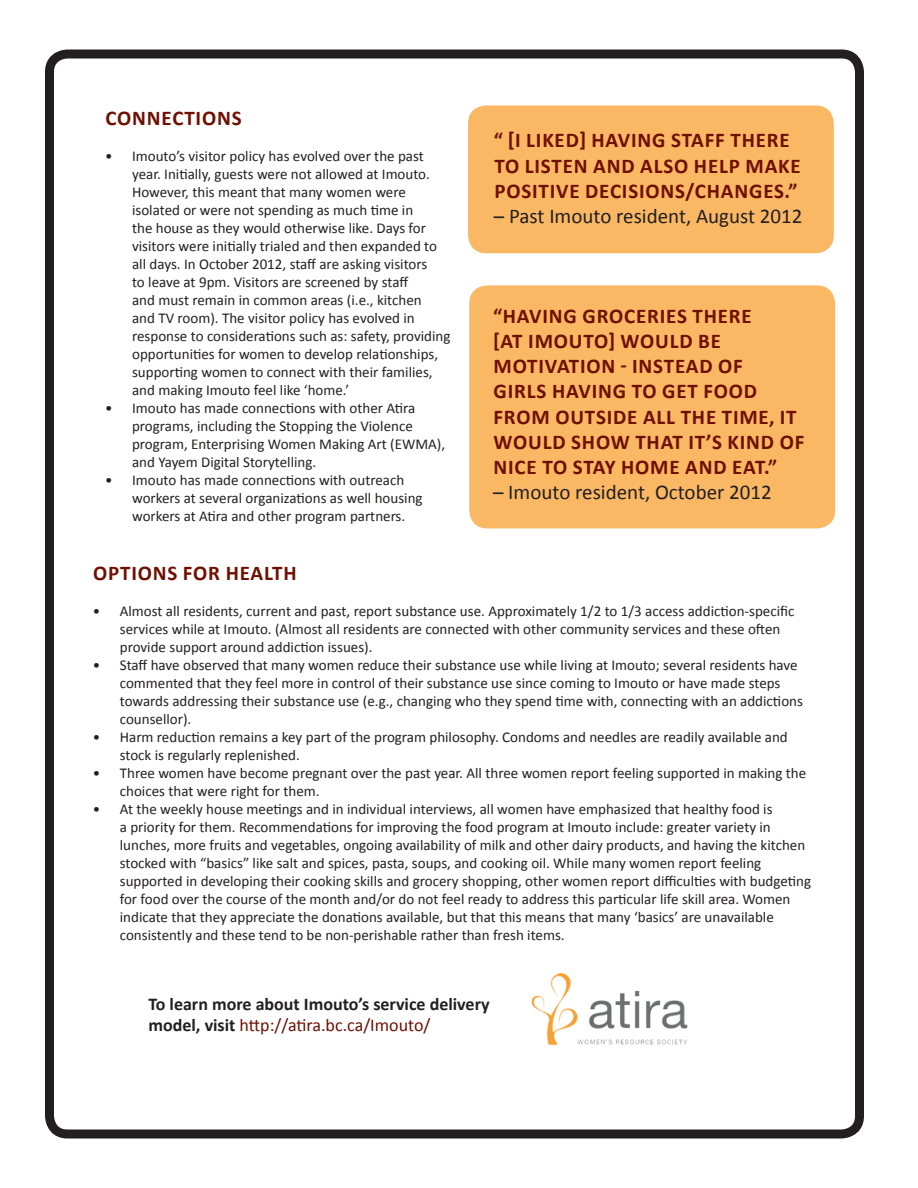
<style>
.page{position:relative;width:918px;height:1188px;background:#fff}
.page>*{position:absolute;margin:0;border:0;box-sizing:border-box;transform-origin:0 0}
.t1{font:700 21px/25.2px "Calibri";letter-spacing:.04em;color:#6f0f00}
.t2{font:21px "Calibri";color:#231f20}
.t3{font:700 18px/21.6px "Calibri";color:#231f20}
.t4{font:15px/18px "Calibri";color:#231f20}
.s1{font-weight:400;color:#6f0f00}
</style>
<div class="page">
<div style="left:45px;top:50px;width:819px;height:1088px;border:9px solid #231f20;border-radius:18px"></div>
<div style="left:468px;top:105px;width:366px;height:148px;background:#fab865;border-radius:18px"></div>
<div style="left:469px;top:285px;width:366px;height:243px;background:#fab865;border-radius:18px"></div>
<img style="left:531px;top:972px;width:157px;height:73px">
<p class="t1" style="left:106px;top:105px;width:138px">CONNECTIONS</p>
<p class="t4" style="left:132px;top:146px;width:320px;text-indent:-27px">• Imouto’s visitor policy has evolved over the past year. Initially, guests were not allowed at Imouto.<br>However, this meant that many women were isolated or were not spending as much time in<br>the house as they would otherwise like. Days for visitors were initially trialed and then expanded to all days. In October 2012, staff are asking visitors<br>to leave at 9pm. Visitors are screened by staff<br>and must remain in common areas (i.e., kitchen<br>and TV room). The visitor policy has evolved in response to considerations such as: safety, providing opportunities for women to develop relationships, supporting women to connect with their families, and making Imouto feel like ‘home.’</p>
<p class="t4" style="left:132px;top:398px;width:315px;text-indent:-27px">• Imouto has made connections with other Atira programs, including the Stopping the Violence program, Enterprising Women Making Art (EWMA), and Yayem Digital Storytelling.</p>
<p class="t4" style="left:132px;top:470px;width:292px;text-indent:-27px">• Imouto has made connections with outreach workers at several organizations as well housing workers at Atira and other program partners.</p>
<p class="t1" style="left:494px;top:127px;width:308px">“ [I LIKED] HAVING STAFF THERE<br>TO LISTEN AND ALSO HELP MAKE<br>POSITIVE DECISIONS/CHANGES.”</p>
<p class="t2" style="left:494px;top:203px;width:310px">– Past Imouto resident, August 2012</p>
<p class="t1" style="left:493px;top:302px;width:313px">“HAVING GROCERIES THERE<br>[AT IMOUTO] WOULD BE<br>MOTIVATION - INSTEAD OF<br>GIRLS HAVING TO GET FOOD<br>FROM OUTSIDE ALL THE TIME, IT<br>WOULD SHOW THAT IT’S KIND OF<br>NICE TO STAY HOME AND EAT.”</p>
<p class="t2" style="left:493px;top:479px;width:280px">– Imouto resident, October 2012</p>
<p class="t1" style="left:93px;top:560px;width:205px">OPTIONS FOR HEALTH</p>
<p class="t4" style="left:120px;top:602px;width:676px;text-indent:-27px">• Almost all residents, current and past, report substance use. Approximately 1/2 to 1/3 access addiction-specific services while at Imouto. (Almost all residents are connected with other community services and these often provide support around addiction issues).</p>
<p class="t4" style="left:120px;top:656px;width:685px;text-indent:-27px">• Staff have observed that many women reduce their substance use while living at Imouto; several residents have commented that they feel more in control of their substance use since coming to Imouto or have made steps towards addressing their substance use (e.g., changing who they spend time with, connecting with an addictions counsellor).</p>
<p class="t4" style="left:120px;top:728px;width:669px;text-indent:-27px">• Harm reduction remains a key part of the program philosophy. Condoms and needles are readily available and stock is regularly replenished.</p>
<p class="t4" style="left:120px;top:764px;width:688px;text-indent:-27px">• Three women have become pregnant over the past year. All three women report feeling supported in making the choices that were right for them.</p>
<p class="t4" style="left:120px;top:800px;width:693px;text-indent:-27px">• At the weekly house meetings and in individual interviews, all women have emphasized that healthy food is<br>a priority for them. Recommendations for improving the food program at Imouto include: greater variety in lunches, more fruits and vegetables, ongoing availability of milk and other dairy products, and having the kitchen stocked with “basics” like salt and spices, pasta, soups, and cooking oil. While many women report feeling supported in developing their cooking skills and grocery shopping, other women report difficulties with budgeting for food over the course of the month and/or do not feel ready to address this particular life skill area. Women indicate that they appreciate the donations available, but that this means that many ‘basics’ are unavailable consistently and these tend to be non-perishable rather than fresh items.</p>
<p class="t3" style="left:148px;top:992px;width:343px">To learn more about Imouto’s service delivery model, visit <span class="s1">http://atira.bc.ca/Imouto/</span></p>
</div>
